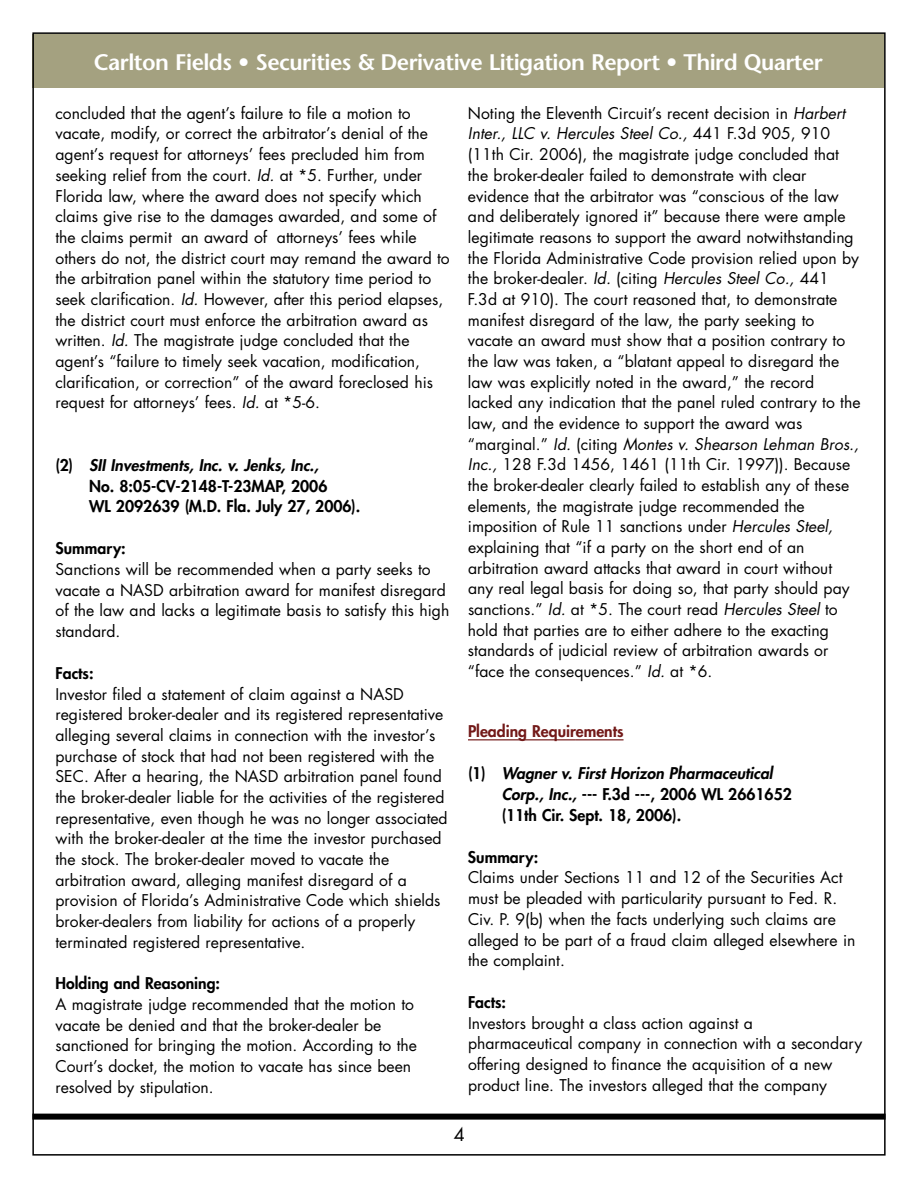
<style>
.page{position:relative;width:918px;height:1188px;background:#fff}
.page>*{position:absolute;margin:0;border:0;box-sizing:border-box;transform-origin:0 0}
.t1{font:600 22.5px "Stone Sans";letter-spacing:-.025em;color:#fff}
.t2{font:18px "Futura";color:#000}
.t3{font:15.75px/20.7px "Futura";color:#000}
.t4{font:800 15.75px/21px "Futura";color:#000}
.t5{font:800 15.75px "Futura";color:#721918}
.s1{font-style:italic}
</style>
<div class="page">
<div style="left:32px;top:34px;width:852px;height:54px;background:#a4a180"></div>
<div style="left:32px;top:1114px;width:854px;height:6px;background:#000"></div>
<hr style="left:468px;top:739px;width:108px;height:1px;background:#721918">
<hr style="left:576px;top:739px;width:48px;height:1px;background:#721918">
<h1 class="t1" style="left:94px;top:54px;width:731px">Carlton Fields • Securities &amp; Derivative Litigation Report • Third Quarter</h1>
<p class="t3" style="left:55px;top:104px;width:396px">concluded that the agent’s failure to file a motion to vacate, modify, or correct the arbitrator’s denial of the agent’s request for attorneys’ fees precluded him from seeking relief from the court. <span class="s1">Id.</span> at *5. Further, under Florida law, where the award does not specify which claims give rise to the damages awarded, and some of the claims permit an award of attorneys’ fees while others do not, the district court may remand the award to the arbitration panel within the statutory time period to seek clarification. <span class="s1">Id.</span> However, after this period elapses, the district court must enforce the arbitration award as written. <span class="s1">Id.</span> The magistrate judge concluded that the agent’s “failure to timely seek vacation, modification, clarification, or correction” of the award foreclosed his request for attorneys’ fees. <span class="s1">Id.</span> at *5-6.</p>
<p class="t3" style="left:468px;top:104px;width:394px">Noting the Eleventh Circuit’s recent decision in <span class="s1">Harbert Inter., LLC v. Hercules Steel Co.,</span> 441 F.3d 905, 910 (11th Cir. 2006), the magistrate judge concluded that the broker-dealer failed to demonstrate with clear evidence that the arbitrator was “conscious of the law and deliberately ignored it” because there were ample legitimate reasons to support the award notwithstanding the Florida Administrative Code provision relied upon by the broker-dealer. <span class="s1">Id.</span> (citing <span class="s1">Hercules Steel Co.,</span> 441<br>F.3d at 910). The court reasoned that, to demonstrate manifest disregard of the law, the party seeking to vacate an award must show that a position contrary to the law was taken, a “blatant appeal to disregard the law was explicitly noted in the award,” the record lacked any indication that the panel ruled contrary to the law, and the evidence to support the award was “marginal.” <span class="s1">Id.</span> (citing <span class="s1">Montes v. Shearson Lehman Bros., Inc.,</span> 128 F.3d 1456, 1461 (11th Cir. 1997)). Because the broker-dealer clearly failed to establish any of these elements, the magistrate judge recommended the imposition of Rule 11 sanctions under <span class="s1">Hercules Steel, </span>explaining that “if a party on the short end of an arbitration award attacks that award in court without any real legal basis for doing so, that party should pay sanctions.” <span class="s1">Id.</span> at *5. The court read <span class="s1">Hercules Steel</span> to hold that parties are to either adhere to the exacting standards of judicial review of arbitration awards or “face the consequences.” <span class="s1">Id.</span> at *6.</p>
<p class="t4" style="left:89px;top:455px;width:273px;text-indent:-34px">(2) <span class="s1">SII Investments, Inc. v. Jenks, Inc.,<br></span>No. 8:05-CV-2148-T-23MAP, 2006<br>WL 2092639 (M.D. Fla. July 27, 2006).</p>
<p class="t4" style="left:55px;top:539px;width:72px">Summary:</p>
<p class="t3" style="left:56px;top:560px;width:395px">Sanctions will be recommended when a party seeks to vacate a NASD arbitration award for manifest disregard of the law and lacks a legitimate basis to satisfy this high standard.</p>
<p class="t4" style="left:56px;top:664px;width:40px">Facts:</p>
<p class="t3" style="left:56px;top:685px;width:394px">Investor filed a statement of claim against a NASD registered broker-dealer and its registered representative alleging several claims in connection with the investor’s purchase of stock that had not been registered with the SEC. After a hearing, the NASD arbitration panel found the broker-dealer liable for the activities of the registered representative, even though he was no longer associated with the broker-dealer at the time the investor purchased the stock. The broker-dealer moved to vacate the arbitration award, alleging manifest disregard of a provision of Florida’s Administrative Code which shields broker-dealers from liability for actions of a properly terminated registered representative.</p>
<p class="t4" style="left:56px;top:974px;width:166px">Holding and Reasoning:</p>
<p class="t3" style="left:56px;top:995px;width:363px">A magistrate judge recommended that the motion to vacate be denied and that the broker-dealer be sanctioned for bringing the motion. According to the Court’s docket, the motion to vacate has since been resolved by stipulation.</p>
<p class="t5" style="left:468px;top:724px;width:157px">Pleading Requirements</p>
<p class="t4" style="left:502px;top:764px;width:292px;text-indent:-34px">(1) <span class="s1">Wagner v. First Horizon Pharmaceutical<br>Corp., Inc.,</span> --- F.3d ---, 2006 WL 2661652 (11th Cir. Sept. 18, 2006).</p>
<p class="t4" style="left:468px;top:848px;width:72px">Summary:</p>
<p class="t3" style="left:468px;top:869px;width:389px">Claims under Sections 11 and 12 of the Securities Act must be pleaded with particularity pursuant to Fed. R.<br>Civ. P. 9(b) when the facts underlying such claims are alleged to be part of a fraud claim alleged elsewhere in the complaint.</p>
<p class="t4" style="left:468px;top:993px;width:40px">Facts:</p>
<p class="t3" style="left:468px;top:1014px;width:396px">Investors brought a class action against a<br>pharmaceutical company in connection with a secondary offering designed to finance the acquisition of a new product line. The investors alleged that the company</p>
<p class="t2" style="left:454px;top:1126px;width:13px">4</p>
</div>
